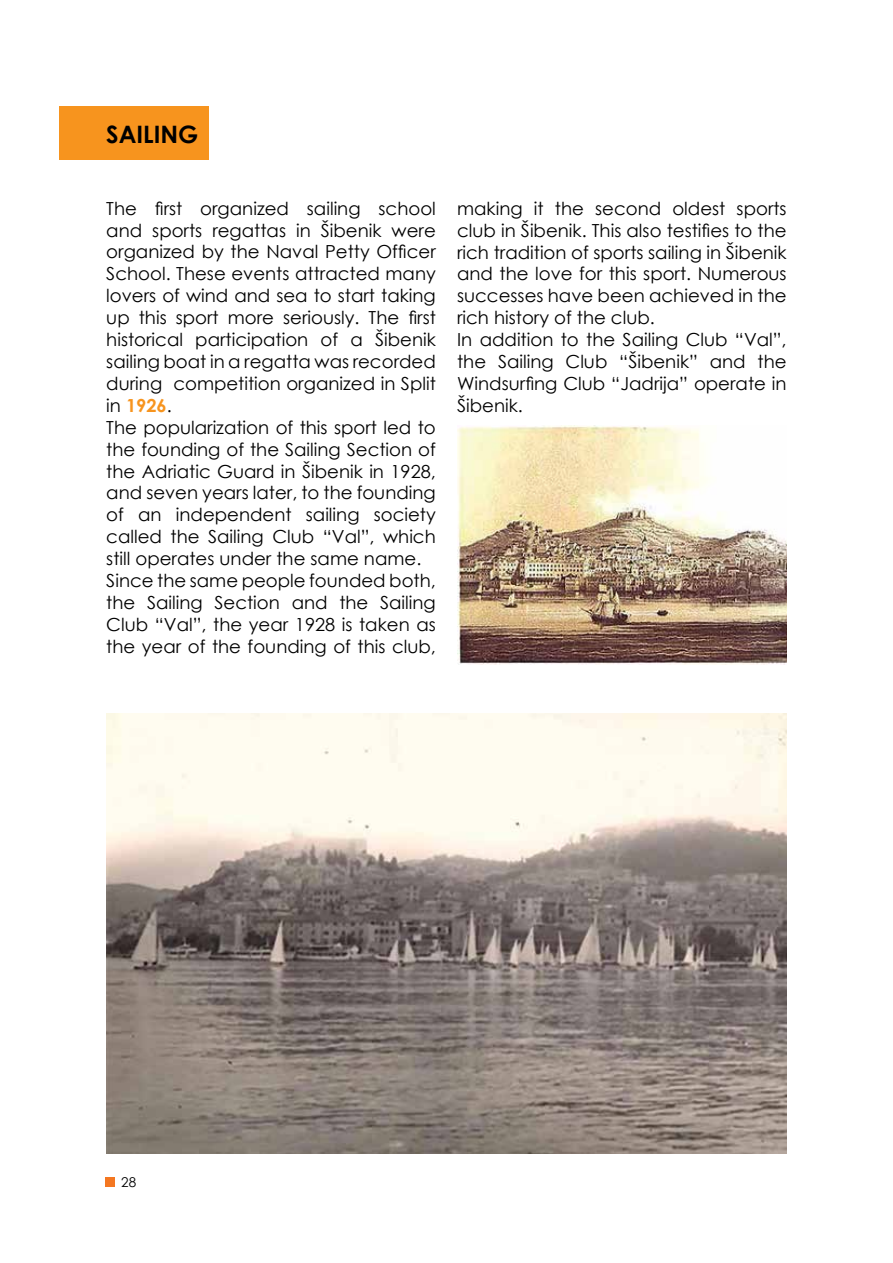
<style>
.page{position:relative;width:893px;height:1263px;background:#fff}
.page>*{position:absolute;margin:0;border:0;box-sizing:border-box;transform-origin:0 0}
.t1{font:700 24px "Century Gothic";color:#000}
.t2{font:18px/21.9px "Century Gothic";color:#000}
.t3{font:13.5px "Century Gothic";color:#000}
.s1{font-weight:700;color:#f7941e}
</style>
<div class="page">
<div style="left:105px;top:1177px;width:10px;height:10px;background:#f47721"></div>
<div style="left:60px;top:106px;width:149px;height:54px;background:#f7941e"></div>
<img style="left:457px;top:425px;width:330px;height:239px">
<img style="left:106px;top:713px;width:681px;height:440px">
<h1 class="t1" style="left:106px;top:116px;width:94px">SAILING</h1>
<p class="t2" style="left:106px;top:197px;width:331px">The first organized sailing school and sports regattas in Šibenik were organized by the Naval Petty Officer School. These events attracted many lovers of wind and sea to start taking up this sport more seriously. The first historical participation of a Šibenik sailing boat in a regatta was recorded during competition organized in Split in <span class="s1">1926</span>.<br>The popularization of this sport led to the founding of the Sailing Section of the Adriatic Guard in Šibenik in 1928, and seven years later, to the founding of an independent sailing society called the Sailing Club “Val”, which still operates under the same name.<br>Since the same people founded both, the Sailing Section and the Sailing Club “Val”, the year 1928 is taken as the year of the founding of this club,</p>
<p class="t2" style="left:457px;top:197px;width:331px">making it the second oldest sports club in Šibenik. This also testifies to the rich tradition of sports sailing in Šibenik and the love for this sport. Numerous successes have been achieved in the rich history of the club.<br>In addition to the Sailing Club “Val”, the Sailing Club “Šibenik” and the Windsurfing Club “Jadrija” operate in Šibenik.</p>
<p class="t3" style="left:121px;top:1173px;width:16px">28</p>
</div>
